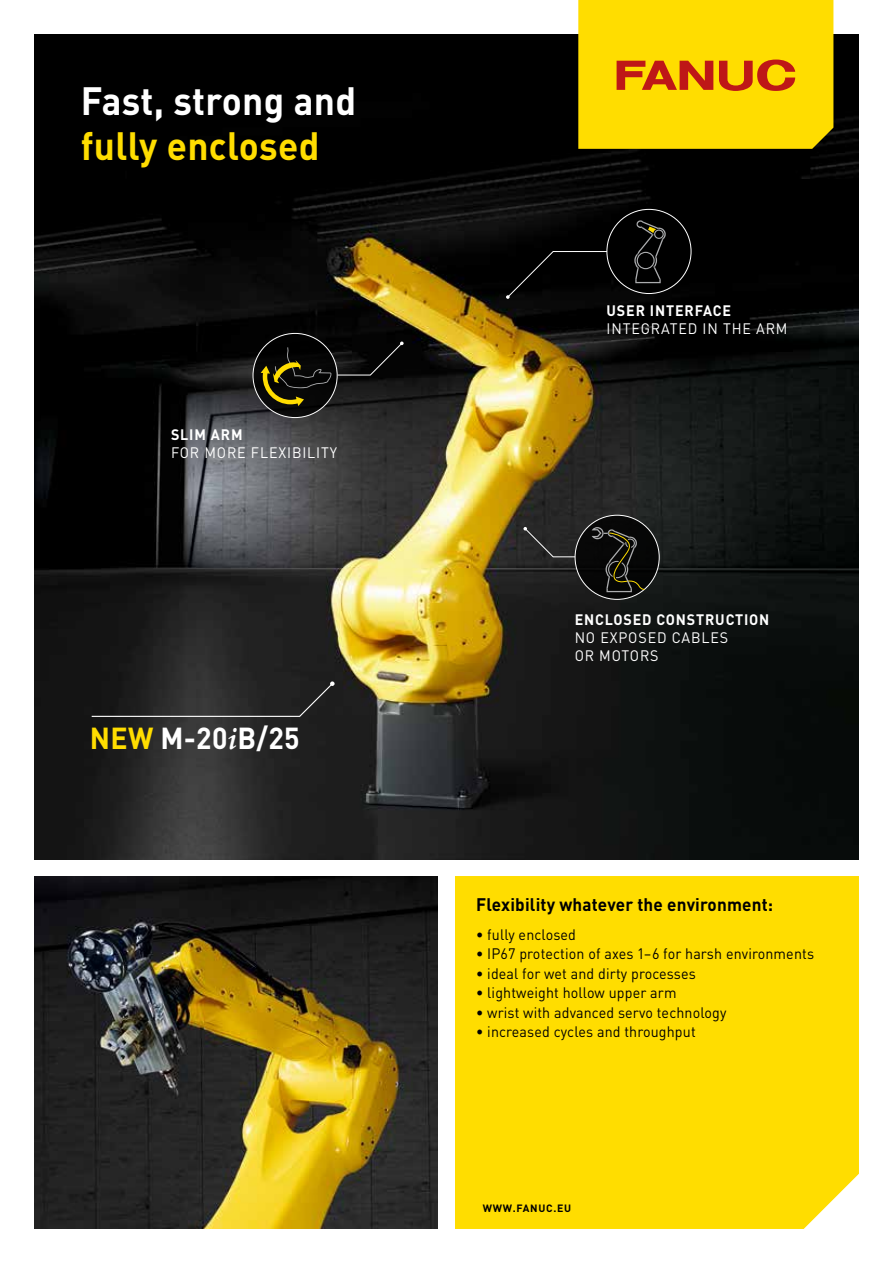
<style>
.page{position:relative;width:893px;height:1263px;background:#fff}
.page>*{position:absolute;margin:0;border:0;box-sizing:border-box;transform-origin:0 0}
.t1{font:700 39px "DIN Pro";letter-spacing:.01em;color:#fff;scale:.95 1}
.t2{font:700 39px "DIN Pro";letter-spacing:.01em;color:#fd0;scale:.95 1}
.t3{font:700 30px "DIN Pro";letter-spacing:.01em;color:#fff;scale:.95 1}
.t4{font:700 18px "DIN Pro";letter-spacing:.01em;color:#000;scale:.95 1}
.t5{font:15px "DIN Pro";letter-spacing:.01em;color:#000;scale:.95 1}
.t6{font:15px/18px "DIN Pro";letter-spacing:.06em;color:#fff;scale:.95 1}
.t7{font:700 15px "DIN Pro";letter-spacing:.06em;color:#fff;scale:.95 1}
.t8{font:700 10.5px "DIN Pro";letter-spacing:.07em;color:#000}
.s1{color:#fd0}
.s2{font-family:"Palatino Linotype";font-style:italic}
.s3{font-weight:500}
</style>
<div class="page">
<div style="left:455px;top:876px;width:404px;height:353px;background:#fd0"></div>
<img style="left:34px;top:876px;width:404px;height:353px">
<img style="left:34px;top:34px;width:825px;height:825px">
<svg style="left:523px;top:527px;width:53px;height:31px"></svg>
<svg style="left:575px;top:515px;width:84px;height:84px;fill:#070707"></svg>
<svg style="left:592px;top:527px;width:53px;height:65px"></svg>
<svg style="left:91px;top:681px;width:244px;height:36px"></svg>
<svg style="left:253px;top:333px;width:84px;height:85px"></svg>
<svg style="left:261px;top:341px;width:143px;height:65px"></svg>
<div style="left:506px;top:251px;width:102px;height:48px;background:#000"></div>
<div style="left:607px;top:209px;width:84px;height:84px;background:#000;border-radius:50%"></div>
<svg style="left:634px;top:220px;width:32px;height:63px"></svg>
<svg style="left:578px;top:0;width:255px;height:149px"></svg>
<h1 class="t1" style="left:81px;top:75px;width:291px">Fast, strong and</h1>
<h1 class="t2" style="left:81px;top:120px;width:253px">fully enclosed</h1>
<p class="t7" style="left:171px;top:425px;width:77px">SLIM ARM</p>
<p class="t6" style="left:171px;top:443px;width:176px">FOR MORE FLEXIBILITY</p>
<h2 class="t3" style="left:90px;top:719px;width:222px"><span class="s1">NEW</span> M-20<span class="s2">i</span>B/25</h2>
<p class="t7" style="left:606px;top:301px;width:133px">USER INTERFACE</p>
<p class="t6" style="left:606px;top:319px;width:192px">INTEGRATED IN THE ARM</p>
<p class="t7" style="left:575px;top:610px;width:206px">ENCLOSED CONSTRUCTION</p>
<p class="t6" style="left:575px;top:628px;width:163px">NO EXPOSED CABLES<br>OR MOTORS</p>
<p class="t4" style="left:476px;top:893px;width:314px">Flexibility whatever the environment:</p>
<p class="t5" style="left:476px;top:925px;width:107px"><span class="s3">•</span> fully enclosed</p>
<p class="t5" style="left:476px;top:944px;width:357px"><span class="s3">•</span> IP67 protection of axes 1–6 for harsh environments</p>
<p class="t5" style="left:476px;top:964px;width:233px"><span class="s3">•</span> ideal for wet and dirty processes</p>
<p class="t5" style="left:476px;top:983px;width:212px"><span class="s3">•</span> lightweight hollow upper arm</p>
<p class="t5" style="left:476px;top:1003px;width:265px"><span class="s3">•</span> wrist with advanced servo technology</p>
<p class="t5" style="left:476px;top:1022px;width:233px"><span class="s3">•</span> increased cycles and throughput</p>
<p class="t8" style="left:483px;top:1201px;width:90px">WWW.FANUC.EU</p>
</div>
